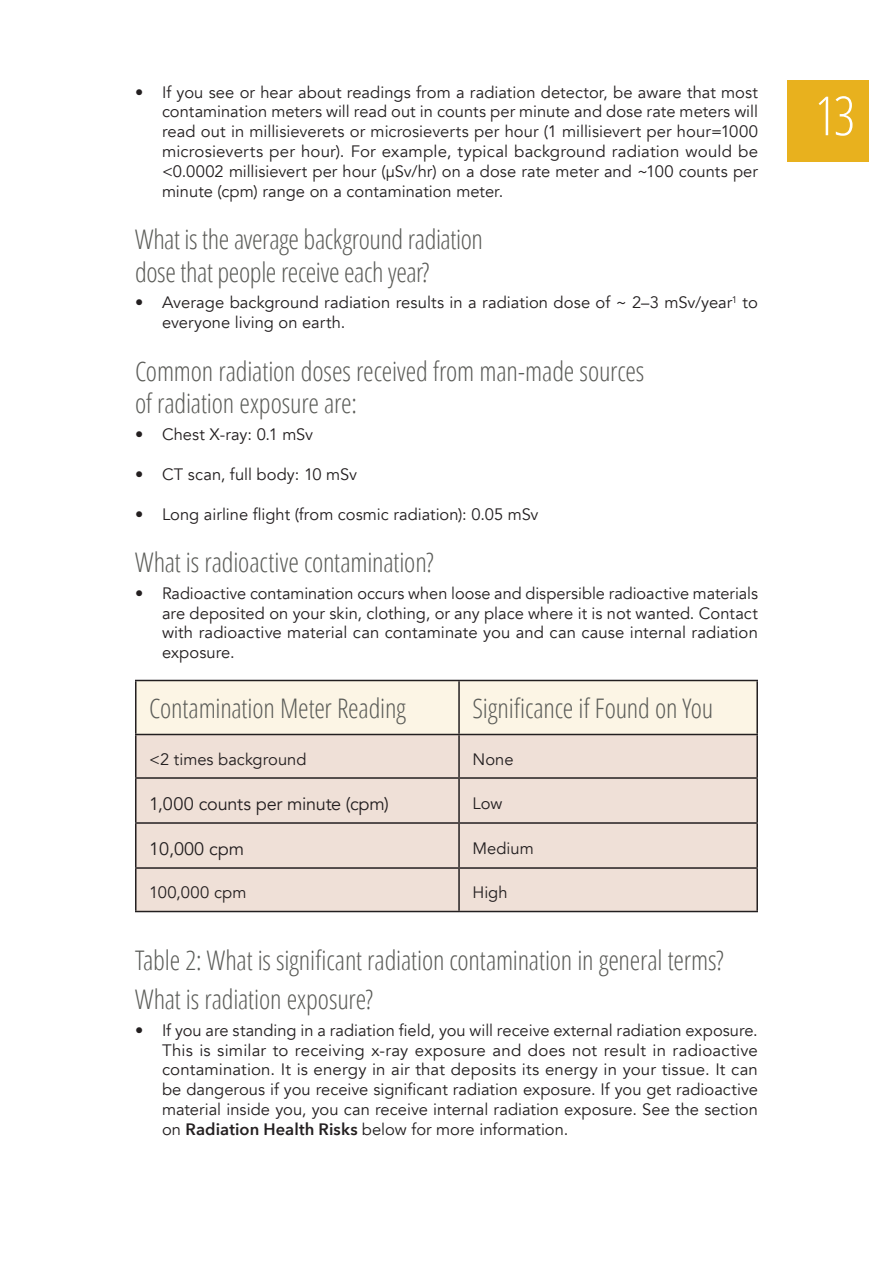
<style>
.page{position:relative;width:893px;height:1263px;background:#fff}
.page>*{position:absolute;margin:0;border:0;box-sizing:border-box;transform-origin:0 0}
.t1{font:300 condensed 54px "Open Sans";color:#fff}
.t2{font:300 condensed 27px/32.4px "Open Sans";letter-spacing:-.01em;color:#5b5c58}
.t3{font:18px "Avenir";letter-spacing:-.005em;color:#231f20}
.t4{font:16.5px/19.8px "Avenir";color:#231f20;text-align:justify}
.t5{font:16.5px "Avenir";letter-spacing:.02em;color:#231f20}
.s1{font-family:"Avenir Next";font-weight:600}
</style>
<div class="page">
<div style="left:788px;top:80px;width:81px;height:81px;background:#e8b11e"></div>
<div style="left:136px;top:681px;width:620px;height:53px;background:#fcf5e5"></div>
<div style="left:136px;top:735px;width:620px;height:176px;background:#efe0d7"></div>
<hr style="left:135px;top:680px;width:324px;height:1px;background:#231f20">
<hr style="left:135px;top:681px;width:1px;height:53px;background:#231f20">
<hr style="left:459px;top:680px;width:299px;height:1px;background:#231f20">
<hr style="left:458px;top:681px;width:2px;height:53px;background:#231f20">
<hr style="left:756px;top:681px;width:2px;height:53px;background:#231f20">
<hr style="left:135px;top:734px;width:324px;height:1px;background:#231f20">
<hr style="left:135px;top:735px;width:1px;height:42px;background:#231f20">
<hr style="left:459px;top:734px;width:299px;height:1px;background:#231f20">
<hr style="left:458px;top:735px;width:2px;height:42px;background:#231f20">
<hr style="left:756px;top:735px;width:2px;height:42px;background:#231f20">
<hr style="left:135px;top:777px;width:324px;height:2px;background:#231f20">
<hr style="left:135px;top:779px;width:1px;height:43px;background:#231f20">
<hr style="left:459px;top:777px;width:299px;height:2px;background:#231f20">
<hr style="left:458px;top:779px;width:2px;height:43px;background:#231f20">
<hr style="left:756px;top:779px;width:2px;height:43px;background:#231f20">
<hr style="left:135px;top:822px;width:324px;height:2px;background:#231f20">
<hr style="left:135px;top:824px;width:1px;height:43px;background:#231f20">
<hr style="left:459px;top:822px;width:299px;height:2px;background:#231f20">
<hr style="left:458px;top:824px;width:2px;height:43px;background:#231f20">
<hr style="left:756px;top:824px;width:2px;height:43px;background:#231f20">
<hr style="left:135px;top:867px;width:324px;height:2px;background:#231f20">
<hr style="left:135px;top:869px;width:1px;height:42px;background:#231f20">
<hr style="left:459px;top:867px;width:299px;height:2px;background:#231f20">
<hr style="left:458px;top:869px;width:2px;height:42px;background:#231f20">
<hr style="left:756px;top:869px;width:2px;height:42px;background:#231f20">
<hr style="left:135px;top:911px;width:324px;height:1px;background:#231f20">
<hr style="left:459px;top:911px;width:299px;height:1px;background:#231f20">
<p class="t4" style="left:162px;top:82px;width:597px;text-indent:-27px">• If you see or hear about readings from a radiation detector, be aware that most contamination meters will read out in counts per minute and dose rate meters will read out in millisieverets or microsieverts per hour (1 millisievert per hour=1000 microsieverts per hour). For example, typical background radiation would be &lt;0.0002 millisievert per hour (μSv/hr) on a dose rate meter and ~100 counts per minute (cpm) range on a contamination meter.</p>
<h2 class="t2" style="left:135px;top:222px;width:349px">What is the average background radiation dose that people receive each year?</h2>
<p class="t4" style="left:162px;top:293px;width:597px;text-indent:-27px">• Average background radiation results in a radiation dose of ~ 2–3 mSv/year<sup>1</sup> to everyone living on earth.</p>
<h2 class="t2" style="left:135px;top:354px;width:511px">Common radiation doses received from man-made sources of radiation exposure are:</h2>
<p class="t4" style="left:135px;top:424px;width:180px">• Chest X-ray: 0.1 mSv</p>
<p class="t4" style="left:135px;top:464px;width:223px">• CT scan, full body: 10 mSv</p>
<p class="t4" style="left:135px;top:504px;width:405px">• Long airline flight (from cosmic radiation): 0.05 mSv</p>
<h2 class="t2" style="left:135px;top:545px;width:300px">What is radioactive contamination?</h2>
<p class="t4" style="left:162px;top:584px;width:597px;text-indent:-27px">• Radioactive contamination occurs when loose and dispersible radioactive materials are deposited on your skin, clothing, or any place where it is not wanted. Contact with radioactive material can contaminate you and can cause internal radiation exposure.</p>
<h2 class="t2" style="left:149px;top:691px;width:258px">Contamination Meter Reading</h2>
<h2 class="t2" style="left:472px;top:691px;width:242px">Significance if Found on You</h2>
<p class="t4" style="left:149px;top:749px;width:159px">&lt;2 times background</p>
<p class="t4" style="left:473px;top:749px;width:43px">None</p>
<p class="t3" style="left:149px;top:792px;width:241px">1,000 counts per minute (cpm)</p>
<p class="t4" style="left:472px;top:793px;width:31px">Low</p>
<p class="t3" style="left:149px;top:837px;width:97px">10,000 cpm</p>
<p class="t4" style="left:472px;top:838px;width:63px">Medium</p>
<p class="t5" style="left:149px;top:882px;width:99px">100,000 cpm</p>
<p class="t4" style="left:472px;top:883px;width:37px">High</p>
<h2 class="t2" style="left:135px;top:940px;width:590px;line-height:39.2px">Table 2: What is significant radiation contamination in general terms?<br>What is radiation exposure?</h2>
<p class="t4" style="left:162px;top:1020px;width:597px;text-indent:-27px">• If you are standing in a radiation field, you will receive external radiation exposure.<br>This is similar to receiving x-ray exposure and does not result in radioactive contamination. It is energy in air that deposits its energy in your tissue. It can be dangerous if you receive significant radiation exposure. If you get radioactive material inside you, you can receive internal radiation exposure. See the section on <span class="s1">Radiation Health Risks</span> below for more information.</p>
<h1 class="t1" style="left:815px;top:79px;width:42px">13</h1>
</div>
